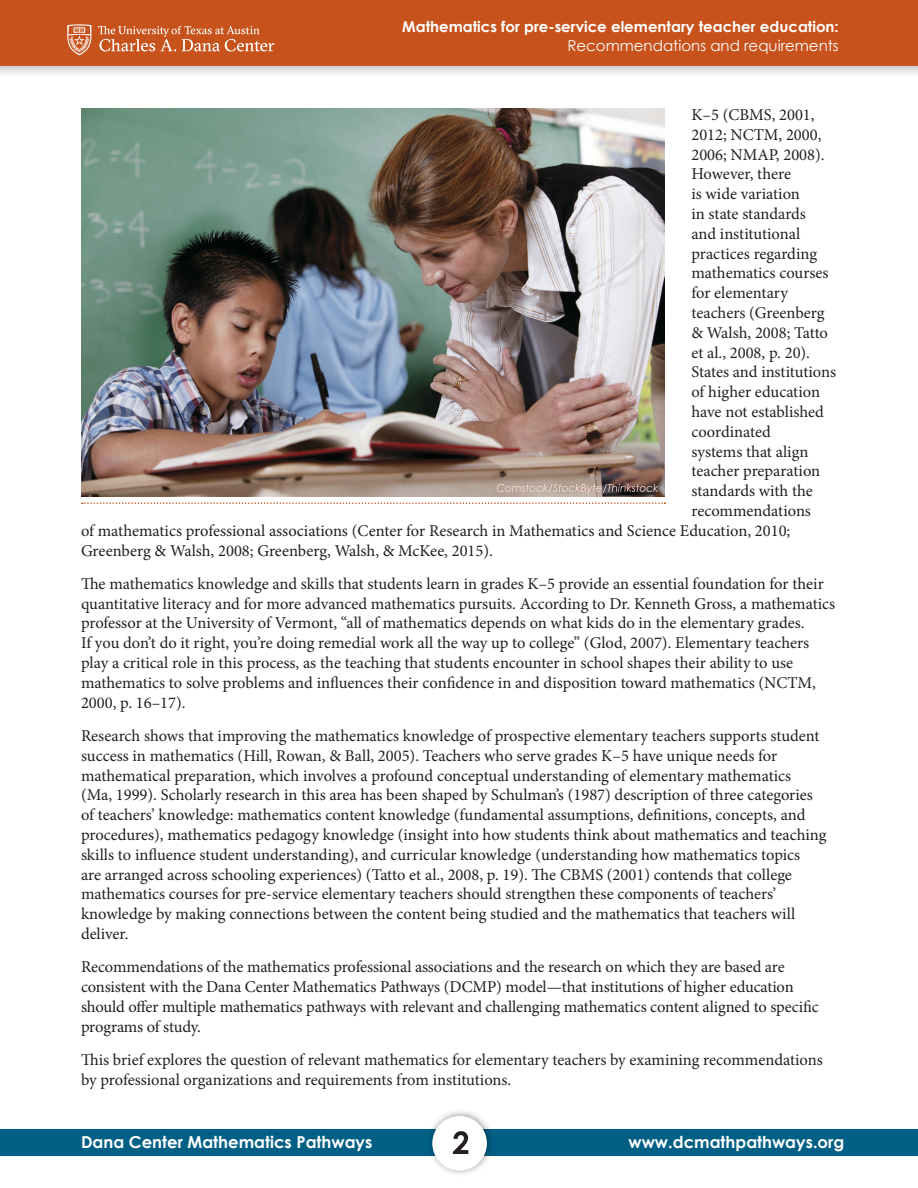
<style>
.page{position:relative;width:918px;height:1188px;background:#fff}
.page>*{position:absolute;margin:0;border:0;box-sizing:border-box;transform-origin:0 0}
.t1{font:16.5px/19.8px "Minion Pro";letter-spacing:-.005em;color:#231f20}
.t2{font:700 16.5px "Century Gothic";color:#fff}
.t3{font:700 15px "Century Gothic";color:#fff}
.t4{font:15px "Century Gothic";color:#fff}
</style>
<div class="page">
<div style="left:0;top:1130px;width:918px;height:26px;background:#005f85"></div>
<img style="left:423px;top:1111px;width:74px;height:63px">
<div style="left:432px;top:1116px;width:55px;height:55px;background:#fff;border-radius:50%"></div>
<svg style="left:453px;top:1131px;width:15px;height:23px"></svg>
<svg style="left:82px;top:502px;width:583px;height:2px"></svg>
<div style="left:0;top:0;width:918px;height:79px;background:#231f20;opacity:.25"></div>
<div style="left:0;top:0;width:918px;height:66px;background:#c7521b"></div>
<img style="left:81px;top:108px;width:583px;height:388px">
<svg style="left:497px;top:484px;width:161px;height:10px;background:#a18f88"></svg>
<svg style="left:67px;top:24px;width:24px;height:31px"></svg>
<svg style="left:98px;top:26px;width:176px;height:26px"></svg>
<p class="t3" style="left:402px;top:17px;width:438px">Mathematics for pre-service elementary teacher education:</p>
<p class="t4" style="left:567px;top:37px;width:273px">Recommendations and requirements</p>
<p class="t1" style="left:691px;top:105px;width:125px">K–5 (CBMS, 2001,</p>
<p class="t1" style="left:691px;top:125px;width:132px">2012; NCTM, 2000,</p>
<p class="t1" style="left:691px;top:145px;width:135px">2006; NMAP, 2008).</p>
<p class="t1" style="left:691px;top:164px;width:101px">However, there</p>
<p class="t1" style="left:691px;top:184px;width:110px">is wide variation</p>
<p class="t1" style="left:691px;top:204px;width:116px">in state standards</p>
<p class="t1" style="left:691px;top:224px;width:110px">and institutional</p>
<p class="t1" style="left:691px;top:244px;width:127px">practices regarding</p>
<p class="t1" style="left:691px;top:263px;width:139px">mathematics courses</p>
<p class="t1" style="left:691px;top:283px;width:98px">for elementary</p>
<p class="t1" style="left:691px;top:303px;width:135px">teachers (Greenberg</p>
<p class="t1" style="left:691px;top:323px;width:138px">&amp; Walsh, 2008; Tatto</p>
<p class="t1" style="left:691px;top:343px;width:120px">et al., 2008, p. 20).</p>
<p class="t1" style="left:691px;top:362px;width:146px">States and institutions</p>
<p class="t1" style="left:691px;top:382px;width:130px">of higher education</p>
<p class="t1" style="left:691px;top:402px;width:134px">have not established</p>
<p class="t1" style="left:691px;top:422px;width:81px">coordinated</p>
<p class="t1" style="left:691px;top:442px;width:119px">systems that align</p>
<p class="t1" style="left:691px;top:461px;width:130px">teacher preparation</p>
<p class="t1" style="left:691px;top:481px;width:123px">standards with the</p>
<p class="t1" style="left:691px;top:501px;width:121px">recommendations</p>
<p class="t1" style="left:81px;top:521px;width:711px">of mathematics professional associations (Center for Research in Mathematics and Science Education, 2010;</p>
<p class="t1" style="left:81px;top:541px;width:413px">Greenberg &amp; Walsh, 2008; Greenberg, Walsh, &amp; McKee, 2015).</p>
<p class="t1" style="left:81px;top:574px;width:756px">The mathematics knowledge and skills that students learn in grades K–5 provide an essential foundation for their quantitative literacy and for more advanced mathematics pursuits. According to Dr. Kenneth Gross, a mathematics professor at the University of Vermont, “all of mathematics depends on what kids do in the elementary grades.<br>If you don’t do it right, you’re doing remedial work all the way up to college” (Glod, 2007). Elementary teachers play a critical role in this process, as the teaching that students encounter in school shapes their ability to use mathematics to solve problems and influences their confidence in and disposition toward mathematics (NCTM, 2000, p. 16–17).</p>
<p class="t1" style="left:81px;top:726px;width:747px">Research shows that improving the mathematics knowledge of prospective elementary teachers supports student success in mathematics (Hill, Rowan, &amp; Ball, 2005). Teachers who serve grades K–5 have unique needs for mathematical preparation, which involves a profound conceptual understanding of elementary mathematics<br>(Ma, 1999). Scholarly research in this area has been shaped by Schulman’s (1987) description of three categories of teachers’ knowledge: mathematics content knowledge (fundamental assumptions, definitions, concepts, and procedures), mathematics pedagogy knowledge (insight into how students think about mathematics and teaching skills to influence student understanding), and curricular knowledge (understanding how mathematics topics<br>are arranged across schooling experiences) (Tatto et al., 2008, p. 19). The CBMS (2001) contends that college mathematics courses for pre-service elementary teachers should strengthen these components of teachers’ knowledge by making connections between the content being studied and the mathematics that teachers will deliver.</p>
<p class="t1" style="left:81px;top:957px;width:739px">Recommendations of the mathematics professional associations and the research on which they are based are consistent with the Dana Center Mathematics Pathways (DCMP) model—that institutions of higher education should offer multiple mathematics pathways with relevant and challenging mathematics content aligned to specific programs of study.</p>
<p class="t1" style="left:81px;top:1050px;width:743px">This brief explores the question of relevant mathematics for elementary teachers by examining recommendations by professional organizations and requirements from institutions.</p>
<p class="t2" style="left:81px;top:1131px;width:293px">Dana Center Mathematics Pathways</p>
<p class="t2" style="left:629px;top:1131px;width:217px">www.dcmathpathways.org</p>
</div>
